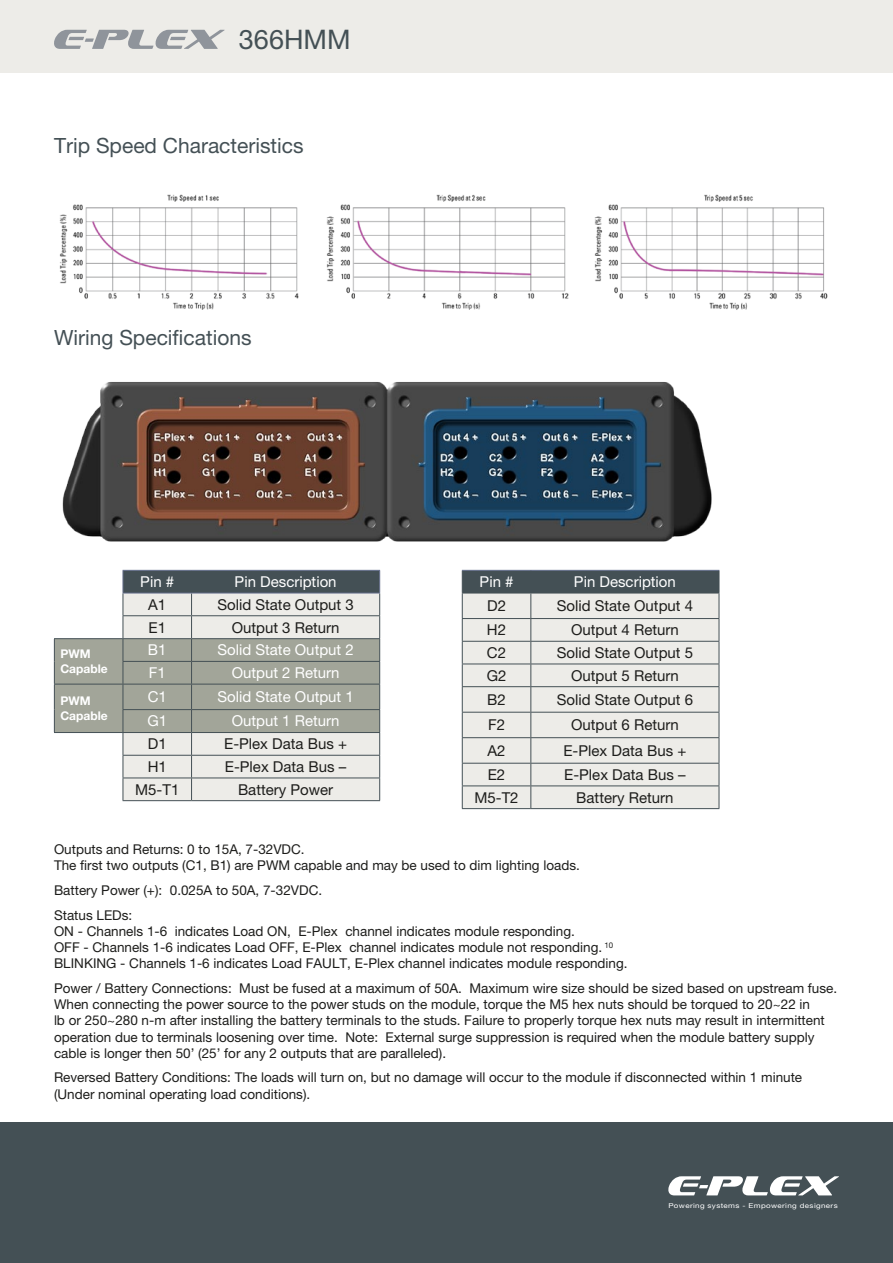
<style>
.page{position:relative;width:893px;height:1263px;background:#fff}
.page>*{position:absolute;margin:0;border:0;box-sizing:border-box;transform-origin:0 0}
.t1{font:27px "Helvetica Neue LT Pro";color:#445055}
.t2{font:21px "Helvetica Neue LT Pro";color:#445055}
.t3{font:15px "Helvetica Neue LT Pro";color:#1d1d1b}
.t4{font:15px "Helvetica Neue LT Pro";color:#fff}
.t5{font:13.5px/16.2px "Helvetica Neue LT Pro";color:#1d1d1b}
.t6{font:700 12px/14.4px "Helvetica Neue LT Pro";color:#fff}
.t7{font:6.75px "Helvetica Neue LT Pro";letter-spacing:.045em;color:#fff;scale:1.19 1}
</style>
<div class="page">
<div style="left:0;top:1123px;width:893px;height:140px;background:#445055"></div>
<div style="left:0;top:0;width:893px;height:72px;background:#edece8"></div>
<svg style="left:668px;top:1176px;width:171px;height:19px"></svg>
<svg style="left:54px;top:30px;width:171px;height:19px"></svg>
<img style="left:59px;top:194px;width:240px;height:116px">
<img style="left:326px;top:194px;width:243px;height:116px">
<img style="left:594px;top:194px;width:234px;height:116px">
<img style="left:62px;top:382px;width:650px;height:160px">
<hr style="left:123px;top:800px;width:69px;height:1px;background:#445055">
<hr style="left:192px;top:800px;width:188px;height:1px;background:#445055">
<svg style="left:54px;top:570px;width:326px;height:230px;background:#bdbfba"></svg>
<hr style="left:123px;top:593px;width:69px;height:1px;background:#656f8c">
<hr style="left:192px;top:593px;width:188px;height:1px;background:#656f8c">
<svg style="left:462px;top:570px;width:258px;height:238px;background:#d9d9d6"></svg>
<hr style="left:462px;top:593px;width:69px;height:1px;background:#445055">
<hr style="left:531px;top:593px;width:188px;height:1px;background:#445055">
<hr style="left:462px;top:618px;width:69px;height:1px;background:#445055">
<hr style="left:531px;top:618px;width:188px;height:1px;background:#445055">
<hr style="left:462px;top:641px;width:69px;height:1px;background:#445055">
<hr style="left:531px;top:641px;width:188px;height:1px;background:#445055">
<hr style="left:462px;top:664px;width:69px;height:1px;background:#445055">
<hr style="left:531px;top:664px;width:188px;height:1px;background:#445055">
<hr style="left:462px;top:686px;width:69px;height:1px;background:#445055">
<hr style="left:531px;top:686px;width:188px;height:1px;background:#445055">
<hr style="left:462px;top:712px;width:69px;height:1px;background:#445055">
<hr style="left:531px;top:712px;width:188px;height:1px;background:#445055">
<hr style="left:462px;top:737px;width:69px;height:1px;background:#445055">
<hr style="left:531px;top:737px;width:188px;height:1px;background:#445055">
<hr style="left:462px;top:763px;width:69px;height:1px;background:#445055">
<hr style="left:531px;top:763px;width:188px;height:1px;background:#445055">
<hr style="left:462px;top:785px;width:69px;height:1px;background:#445055">
<hr style="left:531px;top:785px;width:188px;height:1px;background:#445055">
<hr style="left:462px;top:808px;width:69px;height:1px;background:#445055">
<hr style="left:531px;top:808px;width:188px;height:1px;background:#445055">
<h1 class="t1" style="left:239px;top:23px;width:113px">366HMM</h1>
<h2 class="t2" style="left:54px;top:133px;width:251px">Trip Speed Characteristics</h2>
<h2 class="t2" style="left:54px;top:325px;width:199px">Wiring Specifications</h2>
<p class="t4" style="left:480px;top:573px;width:35px">Pin #</p>
<p class="t4" style="left:574px;top:573px;width:103px">Pin Description</p>
<p class="t3" style="left:487px;top:597px;width:20px">D2</p>
<p class="t3" style="left:557px;top:597px;width:138px">Solid State Output 4</p>
<p class="t3" style="left:487px;top:621px;width:21px">H2</p>
<p class="t3" style="left:571px;top:621px;width:109px">Output 4 Return</p>
<p class="t3" style="left:487px;top:644px;width:21px">C2</p>
<p class="t3" style="left:557px;top:644px;width:138px">Solid State Output 5</p>
<p class="t3" style="left:487px;top:666px;width:21px">G2</p>
<p class="t3" style="left:571px;top:666px;width:109px">Output 5 Return</p>
<p class="t3" style="left:487px;top:690px;width:20px">B2</p>
<p class="t3" style="left:557px;top:690px;width:138px">Solid State Output 6</p>
<p class="t3" style="left:488px;top:716px;width:18px">F2</p>
<p class="t3" style="left:571px;top:716px;width:109px">Output 6 Return</p>
<p class="t3" style="left:487px;top:741px;width:20px">A2</p>
<p class="t3" style="left:563px;top:741px;width:124px">E-Plex Data Bus +</p>
<p class="t3" style="left:488px;top:766px;width:19px">E2</p>
<p class="t3" style="left:564px;top:766px;width:123px">E-Plex Data Bus –</p>
<p class="t3" style="left:474px;top:788px;width:46px">M5-T2</p>
<p class="t3" style="left:576px;top:788px;width:99px">Battery Return</p>
<p class="t5" style="left:54px;top:841px;width:527px">Outputs and Returns: 0 to 15A, 7-32VDC.<br>The first two outputs (C1, B1) are PWM capable and may be used to dim lighting loads.</p>
<p class="t5" style="left:54px;top:877px;width:270px;line-height:24.8px">Battery Power (+): 0.025A to 50A, 7-32VDC.<br>Status LEDs:</p>
<p class="t5" style="left:54px;top:923px;width:575px">ON - Channels 1-6 indicates Load ON, E-Plex channel indicates module responding.<br>OFF - Channels 1-6 indicates Load OFF, E-Plex channel indicates module not responding. <sup>10<br></sup>BLINKING - Channels 1-6 indicates Load FAULT, E-Plex channel indicates module responding.</p>
<p class="t5" style="left:54px;top:980px;width:785px">Power / Battery Connections: Must be fused at a maximum of 50A. Maximum wire size should be sized based on upstream fuse.<br>When connecting the power source to the power studs on the module, torque the M5 hex nuts should be torqued to 20~22 in<br>lb or 250~280 n-m after installing the battery terminals to the studs. Failure to properly torque hex nuts may result in intermittent operation due to terminals loosening over time. Note: External surge suppression is required when the module battery supply cable is longer then 50’ (25’ for any 2 outputs that are paralleled).</p>
<p class="t5" style="left:54px;top:1069px;width:750px">Reversed Battery Conditions: The loads will turn on, but no damage will occur to the module if disconnected within 1 minute (Under nominal operating load conditions).</p>
<p class="t4" style="left:140px;top:573px;width:35px">Pin #</p>
<p class="t4" style="left:235px;top:573px;width:103px">Pin Description</p>
<p class="t3" style="left:148px;top:595px;width:20px">A1</p>
<p class="t3" style="left:217px;top:595px;width:138px">Solid State Output 3</p>
<p class="t3" style="left:149px;top:618px;width:19px">E1</p>
<p class="t3" style="left:232px;top:618px;width:109px">Output 3 Return</p>
<p class="t6" style="left:60px;top:647px;width:49px">PWM<br>Capable</p>
<p class="t4" style="left:148px;top:641px;width:20px">B1</p>
<p class="t4" style="left:217px;top:641px;width:138px">Solid State Output 2</p>
<p class="t4" style="left:149px;top:664px;width:18px">F1</p>
<p class="t4" style="left:232px;top:664px;width:109px">Output 2 Return</p>
<p class="t6" style="left:60px;top:694px;width:49px">PWM<br>Capable</p>
<p class="t4" style="left:148px;top:688px;width:21px">C1</p>
<p class="t4" style="left:217px;top:688px;width:138px">Solid State Output 1</p>
<p class="t4" style="left:147px;top:712px;width:21px">G1</p>
<p class="t4" style="left:232px;top:712px;width:109px">Output 1 Return</p>
<p class="t3" style="left:148px;top:735px;width:20px">D1</p>
<p class="t3" style="left:224px;top:735px;width:124px">E-Plex Data Bus +</p>
<p class="t3" style="left:148px;top:758px;width:21px">H1</p>
<p class="t3" style="left:225px;top:758px;width:123px">E-Plex Data Bus –</p>
<p class="t3" style="left:135px;top:780px;width:46px">M5-T1</p>
<p class="t3" style="left:238px;top:780px;width:97px">Battery Power</p>
<p class="t7" style="left:668px;top:1201px;width:144px">Powering systems - Empowering designers</p>
</div>
